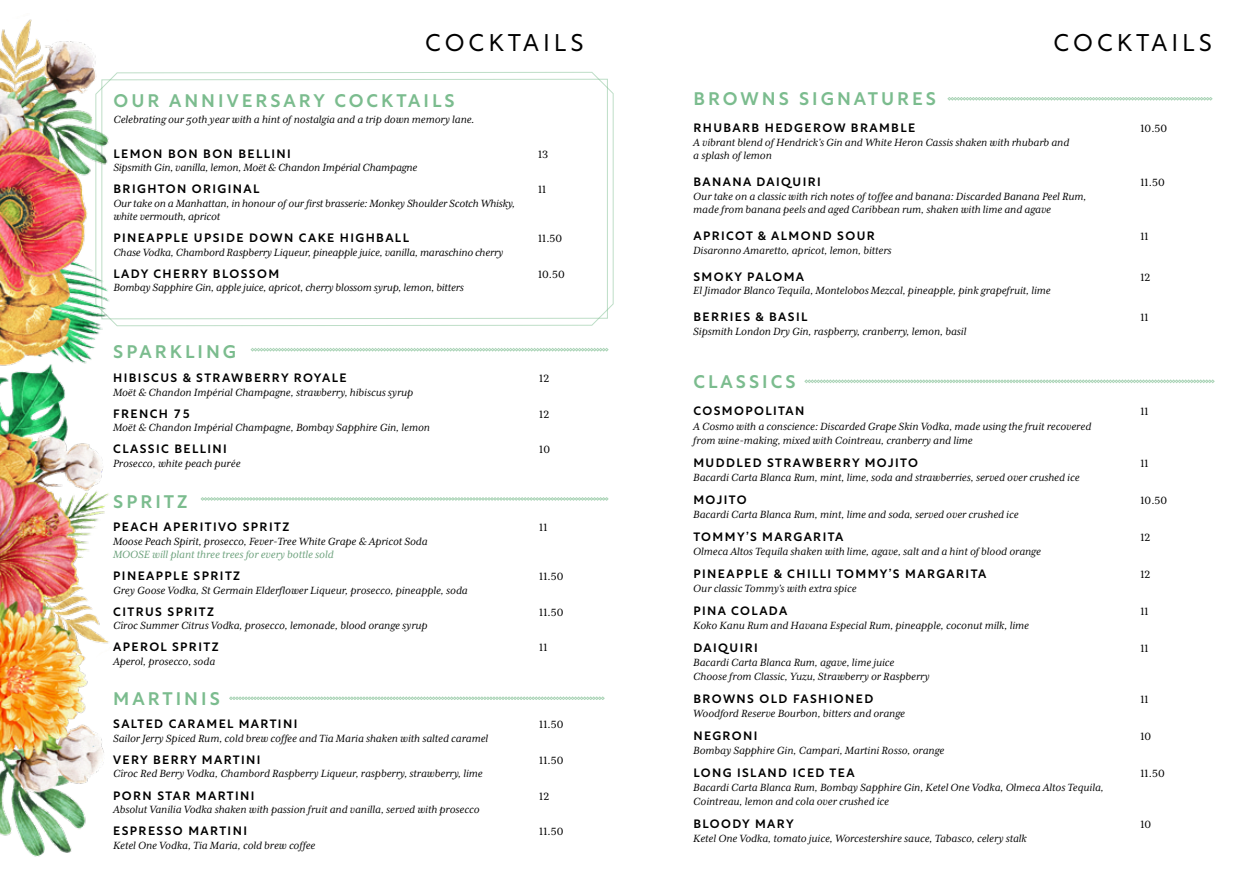
<style>
.page{position:relative;width:1259px;height:893px;background:#fff}
.page>*{position:absolute;margin:0;border:0;box-sizing:border-box;transform-origin:0 0}
.t1{font:300 24px "Rustica";letter-spacing:.165em;color:#000}
.t2{font:500 18px "Rustica";letter-spacing:.17em;color:#7bbc8e}
.t3{font:italic 12px/13.5px "Mrs Eaves XL Serif OT";color:#000}
.t4{font:500 12px "Rustica";letter-spacing:.12em;color:#000}
.t5{font:12px "Mrs Eaves XL Serif OT";color:#000}
.t6{font:italic 12px "Mrs Eaves XL Serif OT";color:#699f79}
</style>
<div class="page">
<svg style="left:947px;top:97px;width:265px;height:3px"></svg>
<svg style="left:804px;top:380px;width:410px;height:3px"></svg>
<svg style="left:128px;top:72px;width:486px;height:254px"></svg>
<svg style="left:128px;top:78px;width:480px;height:242px"></svg>
<svg style="left:229px;top:697px;width:375px;height:3px"></svg>
<svg style="left:251px;top:348px;width:357px;height:3px"></svg>
<svg style="left:201px;top:497px;width:407px;height:4px"></svg>
<img style="left:0;top:19px;width:128px;height:838px">
<h1 class="t1" style="left:425px;top:22px;width:160px">COCKTAILS</h1>
<h1 class="t1" style="left:1053px;top:22px;width:160px">COCKTAILS</h1>
<h2 class="t2" style="left:114px;top:85px;width:343px">OUR ANNIVERSARY COCKTAILS</h2>
<p class="t3" style="left:113px;top:113px;width:363px">Celebrating our 50th year with a hint of nostalgia and a trip down memory lane.</p>
<p class="t4" style="left:113px;top:143px;width:179px">LEMON BON BON BELLINI</p>
<p class="t5" style="left:538px;top:148px;width:12px">13</p>
<p class="t3" style="left:113px;top:161px;width:305px">Sipsmith Gin, vanilla, lemon, Moët &amp; Chandon Impérial Champagne</p>
<p class="t4" style="left:113px;top:178px;width:148px">BRIGHTON ORIGINAL</p>
<p class="t5" style="left:538px;top:183px;width:10px">11</p>
<p class="t3" style="left:113px;top:196px;width:403px">Our take on a Manhattan, in honour of our first brasserie: Monkey Shoulder Scotch Whisky, white vermouth, apricot</p>
<p class="t4" style="left:113px;top:227px;width:297px">PINEAPPLE UPSIDE DOWN CAKE HIGHBALL</p>
<p class="t5" style="left:538px;top:232px;width:26px">11.50</p>
<p class="t3" style="left:113px;top:245px;width:391px">Chase Vodka, Chambord Raspberry Liqueur, pineapple juice, vanilla, maraschino cherry</p>
<p class="t4" style="left:113px;top:263px;width:167px">LADY CHERRY BLOSSOM</p>
<p class="t5" style="left:538px;top:268px;width:28px">10.50</p>
<p class="t3" style="left:113px;top:281px;width:352px">Bombay Sapphire Gin, apple juice, apricot, cherry blossom syrup, lemon, bitters</p>
<h2 class="t2" style="left:113px;top:336px;width:124px">SPARKLING</h2>
<p class="t4" style="left:113px;top:367px;width:235px">HIBISCUS &amp; STRAWBERRY ROYALE</p>
<p class="t5" style="left:539px;top:372px;width:12px">12</p>
<p class="t3" style="left:113px;top:385px;width:302px">Moët &amp; Chandon Impérial Champagne, strawberry, hibiscus syrup</p>
<p class="t4" style="left:113px;top:403px;width:79px">FRENCH 75</p>
<p class="t5" style="left:539px;top:408px;width:12px">12</p>
<p class="t3" style="left:113px;top:421px;width:318px">Moët &amp; Chandon Impérial Champagne, Bombay Sapphire Gin, lemon</p>
<p class="t4" style="left:113px;top:439px;width:115px">CLASSIC BELLINI</p>
<p class="t5" style="left:539px;top:443px;width:12px">10</p>
<p class="t3" style="left:113px;top:456px;width:129px">Prosecco, white peach purée</p>
<h2 class="t2" style="left:113px;top:486px;width:76px">SPRITZ</h2>
<p class="t4" style="left:113px;top:517px;width:178px">PEACH APERITIVO SPRITZ</p>
<p class="t5" style="left:539px;top:521px;width:10px">11</p>
<p class="t3" style="left:113px;top:535px;width:316px">Moose Peach Spirit, prosecco, Fever-Tree White Grape &amp; Apricot Soda</p>
<p class="t6" style="left:113px;top:548px;width:222px">MOOSE will plant three trees for every bottle sold</p>
<p class="t4" style="left:113px;top:566px;width:128px">PINEAPPLE SPRITZ</p>
<p class="t5" style="left:539px;top:570px;width:26px">11.50</p>
<p class="t3" style="left:113px;top:584px;width:356px">Grey Goose Vodka, St Germain Elderflower Liqueur, prosecco, pineapple, soda</p>
<p class="t4" style="left:113px;top:601px;width:102px">CITRUS SPRITZ</p>
<p class="t5" style="left:539px;top:606px;width:26px">11.50</p>
<p class="t3" style="left:113px;top:619px;width:316px">Cîroc Summer Citrus Vodka, prosecco, lemonade, blood orange syrup</p>
<p class="t4" style="left:113px;top:637px;width:107px">APEROL SPRITZ</p>
<p class="t5" style="left:539px;top:641px;width:10px">11</p>
<p class="t3" style="left:113px;top:655px;width:104px">Aperol, prosecco, soda</p>
<h2 class="t2" style="left:113px;top:683px;width:108px">MARTINIS</h2>
<p class="t4" style="left:113px;top:714px;width:186px">SALTED CARAMEL MARTINI</p>
<p class="t5" style="left:539px;top:718px;width:26px">11.50</p>
<p class="t3" style="left:113px;top:732px;width:377px">Sailor Jerry Spiced Rum, cold brew coffee and Tia Maria shaken with salted caramel</p>
<p class="t4" style="left:113px;top:749px;width:149px">VERY BERRY MARTINI</p>
<p class="t5" style="left:539px;top:754px;width:26px">11.50</p>
<p class="t3" style="left:113px;top:767px;width:371px">Cîroc Red Berry Vodka, Chambord Raspberry Liqueur, raspberry, strawberry, lime</p>
<p class="t4" style="left:113px;top:785px;width:143px">PORN STAR MARTINI</p>
<p class="t5" style="left:539px;top:789px;width:12px">12</p>
<p class="t3" style="left:113px;top:803px;width:368px">Absolut Vanilia Vodka shaken with passion fruit and vanilla, served with prosecco</p>
<p class="t4" style="left:113px;top:820px;width:135px">ESPRESSO MARTINI</p>
<p class="t5" style="left:539px;top:825px;width:26px">11.50</p>
<p class="t3" style="left:113px;top:838px;width:204px">Ketel One Vodka, Tia Maria, cold brew coffee</p>
<h2 class="t2" style="left:693px;top:83px;width:244px">BROWNS SIGNATURES</h2>
<p class="t4" style="left:693px;top:117px;width:223px">RHUBARB HEDGEROW BRAMBLE</p>
<p class="t5" style="left:1140px;top:122px;width:28px">10.50</p>
<p class="t3" style="left:693px;top:135px;width:377px">A vibrant blend of Hendrick’s Gin and White Heron Cassis shaken with rhubarb and a splash of lemon</p>
<p class="t4" style="left:693px;top:171px;width:129px">BANANA DAIQUIRI</p>
<p class="t5" style="left:1140px;top:176px;width:26px">11.50</p>
<p class="t3" style="left:693px;top:189px;width:395px">Our take on a classic with rich notes of toffee and banana: Discarded Banana Peel Rum, made from banana peels and aged Caribbean rum, shaken with lime and agave</p>
<p class="t4" style="left:693px;top:225px;width:183px">APRICOT &amp; ALMOND SOUR</p>
<p class="t5" style="left:1140px;top:230px;width:10px">11</p>
<p class="t3" style="left:693px;top:243px;width:200px">Disaronno Amaretto, apricot, lemon, bitters</p>
<p class="t4" style="left:693px;top:266px;width:112px">SMOKY PALOMA</p>
<p class="t5" style="left:1140px;top:270px;width:12px">12</p>
<p class="t3" style="left:693px;top:284px;width:359px">El Jimador Blanco Tequila, Montelobos Mezcal, pineapple, pink grapefruit, lime</p>
<p class="t4" style="left:693px;top:306px;width:116px">BERRIES &amp; BASIL</p>
<p class="t5" style="left:1140px;top:311px;width:10px">11</p>
<p class="t3" style="left:693px;top:324px;width:275px">Sipsmith London Dry Gin, raspberry, cranberry, lemon, basil</p>
<h2 class="t2" style="left:693px;top:366px;width:104px">CLASSICS</h2>
<p class="t4" style="left:693px;top:401px;width:113px">COSMOPOLITAN</p>
<p class="t5" style="left:1140px;top:405px;width:10px">11</p>
<p class="t3" style="left:693px;top:419px;width:399px;line-height:14.2px">A Cosmo with a conscience: Discarded Grape Skin Vodka, made using the fruit recovered from wine-making, mixed with Cointreau, cranberry and lime</p>
<p class="t4" style="left:693px;top:452px;width:226px">MUDDLED STRAWBERRY MOJITO</p>
<p class="t5" style="left:1140px;top:457px;width:10px">11</p>
<p class="t3" style="left:693px;top:471px;width:388px">Bacardi Carta Blanca Rum, mint, lime, soda and strawberries, served over crushed ice</p>
<p class="t4" style="left:693px;top:489px;width:55px">MOJITO</p>
<p class="t5" style="left:1140px;top:494px;width:28px">10.50</p>
<p class="t3" style="left:693px;top:508px;width:327px">Bacardi Carta Blanca Rum, mint, lime and soda, served over crushed ice</p>
<p class="t4" style="left:693px;top:526px;width:151px">TOMMY’S MARGARITA</p>
<p class="t5" style="left:1140px;top:531px;width:12px">12</p>
<p class="t3" style="left:693px;top:545px;width:349px">Olmeca Altos Tequila shaken with lime, agave, salt and a hint of blood orange</p>
<p class="t4" style="left:693px;top:563px;width:294px">PINEAPPLE &amp; CHILLI TOMMY’S MARGARITA</p>
<p class="t5" style="left:1140px;top:568px;width:12px">12</p>
<p class="t3" style="left:693px;top:582px;width:165px">Our classic Tommy’s with extra spice</p>
<p class="t4" style="left:693px;top:600px;width:95px">PINA COLADA</p>
<p class="t5" style="left:1140px;top:605px;width:10px">11</p>
<p class="t3" style="left:693px;top:619px;width:337px">Koko Kanu Rum and Havana Especial Rum, pineapple, coconut milk, lime</p>
<p class="t4" style="left:693px;top:637px;width:66px">DAIQUIRI</p>
<p class="t5" style="left:1140px;top:642px;width:10px">11</p>
<p class="t3" style="left:693px;top:655px;width:238px;line-height:14.2px">Bacardi Carta Blanca Rum, agave, lime juice<br>Choose from Classic, Yuzu, Strawberry or Raspberry</p>
<p class="t4" style="left:693px;top:688px;width:181px">BROWNS OLD FASHIONED</p>
<p class="t5" style="left:1140px;top:693px;width:10px">11</p>
<p class="t3" style="left:693px;top:707px;width:213px">Woodford Reserve Bourbon, bitters and orange</p>
<p class="t4" style="left:693px;top:725px;width:66px">NEGRONI</p>
<p class="t5" style="left:1140px;top:730px;width:12px">10</p>
<p class="t3" style="left:693px;top:744px;width:253px">Bombay Sapphire Gin, Campari, Martini Rosso, orange</p>
<p class="t4" style="left:693px;top:762px;width:163px">LONG ISLAND ICED TEA</p>
<p class="t5" style="left:1140px;top:767px;width:26px">11.50</p>
<p class="t3" style="left:693px;top:780px;width:412px;line-height:14.2px">Bacardi Carta Blanca Rum, Bombay Sapphire Gin, Ketel One Vodka, Olmeca Altos Tequila,<br>Cointreau, lemon and cola over crushed ice</p>
<p class="t4" style="left:693px;top:813px;width:102px">BLOODY MARY</p>
<p class="t5" style="left:1140px;top:818px;width:12px">10</p>
<p class="t3" style="left:693px;top:832px;width:335px">Ketel One Vodka, tomato juice, Worcestershire sauce, Tabasco, celery stalk</p>
</div>
